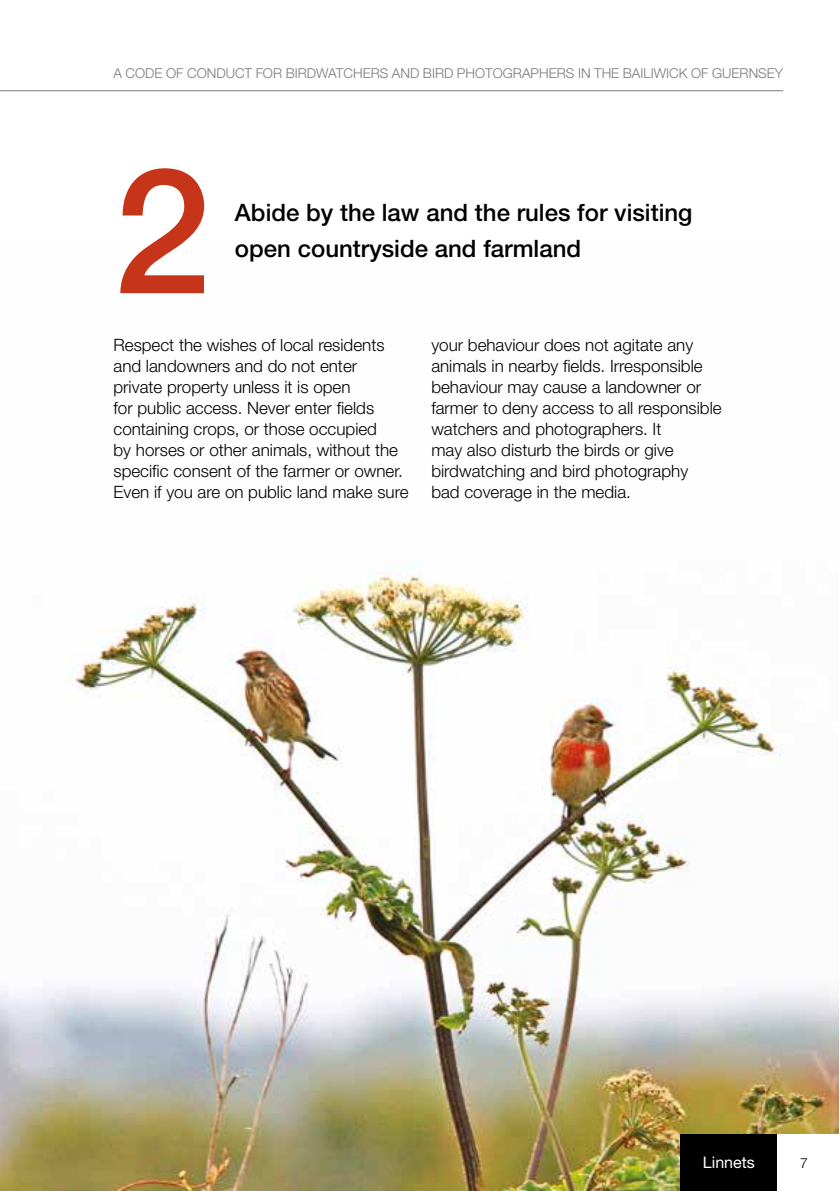
<style>
.page{position:relative;width:840px;height:1191px;background:#fff}
.page>*{position:absolute;margin:0;border:0;box-sizing:border-box;transform-origin:0 0}
.t1{font:500 174.8px "Helvetica Neue LT Std";color:#c6341a}
.t2{font:500 24px/36px "Helvetica Neue LT Std";color:#000}
.t3{font:300 17px/21px "Helvetica Neue LT Std";color:#000}
.t4{font:16px "Helvetica Neue LT Std";color:#fff}
.t5{font:300 14px "Helvetica Neue LT Std";color:#000}
.t6{font:300 13.6px "Helvetica Neue LT Std";color:#797979}
</style>
<div class="page">
<hr style="left:0;top:90px;width:782px;height:1px;background:#797979">
<img style="left:0;top:562px;width:838px;height:629px">
<div style="left:679px;top:1134px;width:98px;height:57px;background:#000"></div>
<div style="left:777px;top:1134px;width:61px;height:57px;background:#fff"></div>
<p class="t6" style="left:113px;top:65px;width:670px">A CODE OF CONDUCT FOR BIRDWATCHERS AND BIRD PHOTOGRAPHERS IN THE BAILIWICK OF GUERNSEY</p>
<h1 class="t1" style="left:113px;top:127px;width:99px">2</h1>
<h2 class="t2" style="left:235px;top:194px;width:459px">Abide by the law and the rules for visiting open countryside and farmland</h2>
<p class="t3" style="left:113px;top:334px;width:296px">Respect the wishes of local residents and landowners and do not enter private property unless it is open<br>for public access. Never enter fields containing crops, or those occupied<br>by horses or other animals, without the specific consent of the farmer or owner.<br>Even if you are on public land make sure</p>
<p class="t3" style="left:431px;top:334px;width:292px">your behaviour does not agitate any animals in nearby fields. Irresponsible behaviour may cause a landowner or farmer to deny access to all responsible watchers and photographers. It<br>may also disturb the birds or give birdwatching and bird photography<br>bad coverage in the media.</p>
<p class="t4" style="left:702px;top:1153px;width:53px">Linnets</p>
<p class="t5" style="left:799px;top:1154px;width:9px">7</p>
</div>
